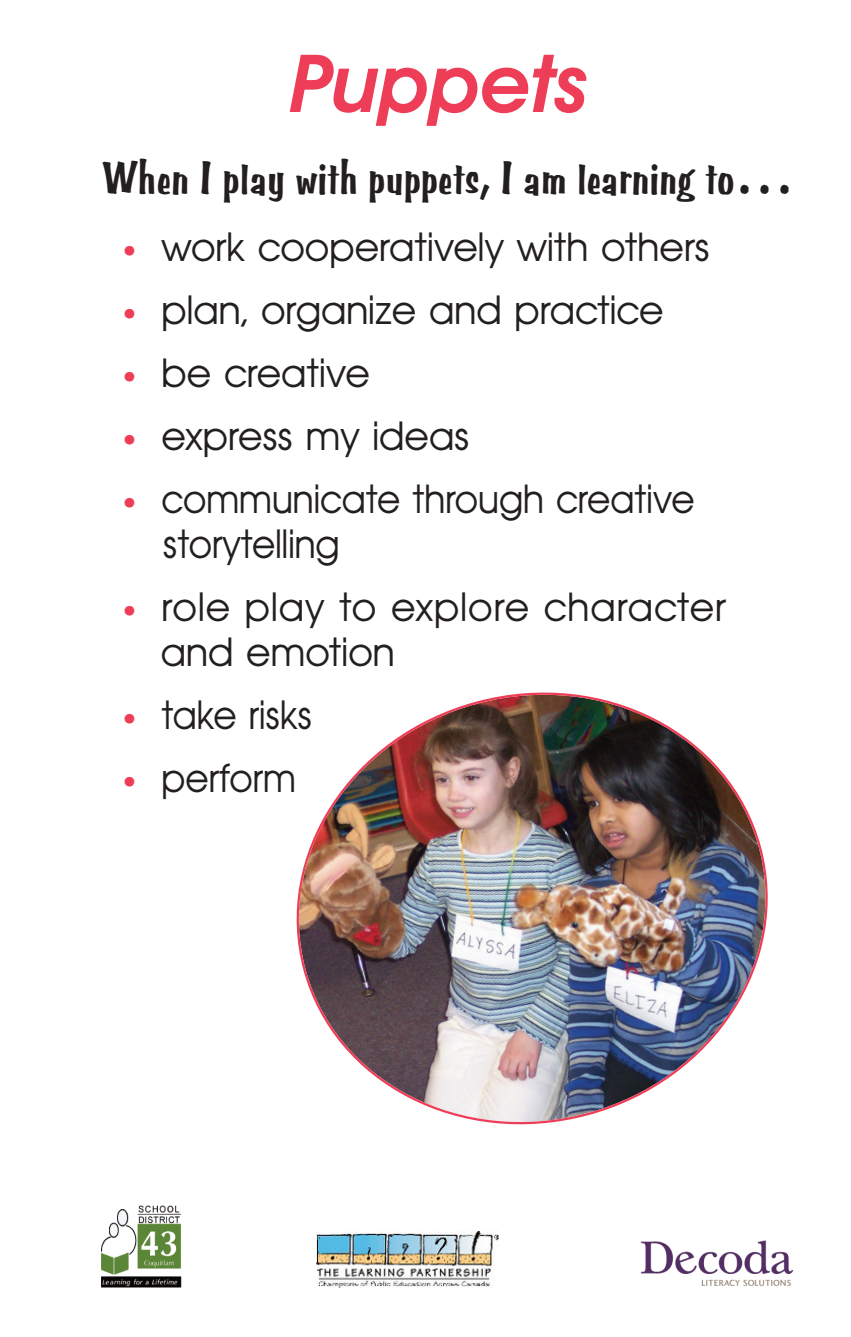
<style>
.page{position:relative;width:851px;height:1337px;background:#fff}
.page>*{position:absolute;margin:0;border:0;box-sizing:border-box;transform-origin:0 0}
.t1{font:italic 600 81px "Avant Garde BQ";color:#ee3d56}
.t2{font:47.25px "Cg Benguiat Frisky Bd";color:#231f20;scale:.88 1}
.t3{font:40.5px/45px "Avant Garde BQ";color:#231f20}
.t4{font:40.5px/45px "Avant Garde BQ";color:#231f20;scale:.95 1}
.s1{color:#ee3d56}
</style>
<div class="page">
<img style="left:101px;top:1205px;width:81px;height:83px">
<img style="left:316px;top:1231px;width:182px;height:56px">
<img style="left:640px;top:1240px;width:154px;height:46px">
<img style="left:296px;top:692px;width:472px;height:433px">
<h1 class="t1" style="left:286px;top:38px;width:300px">Puppets</h1>
<p class="t2" style="left:102px;top:149px;width:782px">When I play with puppets, I am learning to . . .</p>
<p class="t3" style="left:123px;top:224px;width:589px"><span class="s1">•</span> work cooperatively with others</p>
<p class="t3" style="left:123px;top:287px;width:542px"><span class="s1">•</span> plan, organize and practice</p>
<p class="t3" style="left:123px;top:350px;width:249px"><span class="s1">•</span> be creative</p>
<p class="t3" style="left:123px;top:413px;width:348px"><span class="s1">•</span> express my ideas</p>
<p class="t4" style="left:163px;top:476px;width:561px;text-indent:-41px"><span class="s1">•</span> communicate through creative storytelling</p>
<p class="t3" style="left:161px;top:584px;width:566px;text-indent:-38px"><span class="s1">•</span> role play to explore character and emotion</p>
<p class="t4" style="left:123px;top:692px;width:201px"><span class="s1">•</span> take risks</p>
<p class="t4" style="left:123px;top:755px;width:184px"><span class="s1">•</span> perform</p>
</div>
